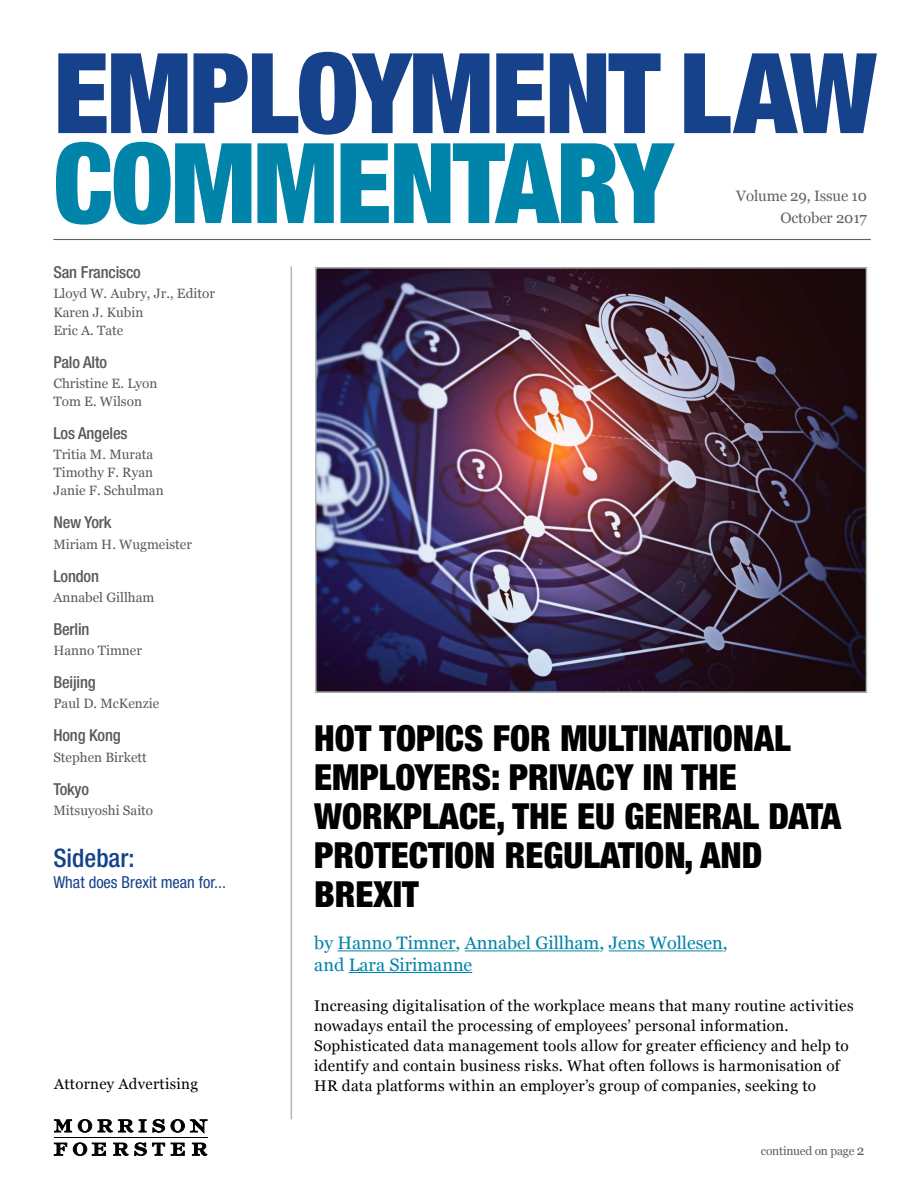
<style>
.page{position:relative;width:918px;height:1188px;background:#fff}
.page>*{position:absolute;margin:0;border:0;box-sizing:border-box;transform-origin:0 0}
.t1{font:900 condensed 111.6px "Helvetica Neue LT Std";letter-spacing:-.02em;color:#15428a}
.t2{font:900 condensed 111.6px "Helvetica Neue LT Std";letter-spacing:-.02em;color:#0084a9}
.t3{font:900 condensed 36px/39px "Helvetica Neue LT Std";color:#000}
.t4{font:500 condensed 25.5px "Helvetica Neue LT Std";color:#15428a}
.t5{font:18px/21.6px "Georgia";color:#0084a9}
.t6{font:500 condensed 16.5px "Helvetica Neue LT Std";letter-spacing:-.01em;color:#58595b}
.t7{font:condensed 16.5px "Helvetica Neue LT Std";color:#15428a}
.t8{font:15.3px/20px "Georgia";letter-spacing:.02em;color:#000}
.t9{font:15px/22.5px "Georgia";letter-spacing:-.01em;color:#5f6062;text-align:right}
.t10{font:15px "Georgia";letter-spacing:.02em;color:#000}
.t11{font:13.5px/18.1px "Georgia";color:#58595b}
.t12{font:12px "Georgia";letter-spacing:-.02em;color:#5f6062}
.s1{font-size:13.5px;color:#58595b}
</style>
<div class="page">
<hr style="left:54px;top:1137px;width:153px;height:1px;background:#000">
<svg style="left:54px;top:1119px;width:18px;height:13px"></svg>
<svg style="left:78px;top:1119px;width:14px;height:14px"></svg>
<svg style="left:98px;top:1119px;width:35px;height:13px"></svg>
<svg style="left:139px;top:1119px;width:7px;height:13px"></svg>
<svg style="left:153px;top:1119px;width:12px;height:14px"></svg>
<svg style="left:171px;top:1119px;width:36px;height:14px"></svg>
<svg style="left:54px;top:1143px;width:13px;height:13px"></svg>
<svg style="left:73px;top:1143px;width:33px;height:13px"></svg>
<svg style="left:113px;top:1143px;width:15px;height:13px"></svg>
<svg style="left:134px;top:1143px;width:31px;height:13px"></svg>
<svg style="left:171px;top:1143px;width:14px;height:13px"></svg>
<svg style="left:192px;top:1143px;width:15px;height:13px"></svg>
<hr style="left:291px;top:266px;width:1px;height:853px;background:#b6b6b7">
<hr style="left:53px;top:239px;width:818px;height:1px;background:#5f6062">
<hr style="left:338px;top:950px;width:118px;height:1px;background:#0084a9">
<hr style="left:465px;top:950px;width:135px;height:1px;background:#0084a9">
<hr style="left:609px;top:950px;width:114px;height:1px;background:#0084a9">
<hr style="left:349px;top:972px;width:123px;height:1px;background:#0084a9">
<img style="left:318px;top:270px;width:546px;height:420px">
<div style="left:315px;top:267px;width:552px;height:426px;border:2px solid #b6b6b7"></div>
<h1 class="t1" style="left:53px;top:25px;width:825px">EMPLOYMENT LAW</h1>
<h1 class="t2" style="left:53px;top:115px;width:621px">COMMENTARY</h1>
<p class="t9" style="left:736px;top:184px;width:132px">Volume 29, Issue 10<br>October 2017</p>
<p class="t6" style="left:53px;top:263px;width:89px">San Francisco</p>
<p class="t11" style="left:53px;top:285px;width:163px">Lloyd W. Aubry, Jr., Editor<br>Karen J. Kubin<br>Eric A. Tate</p>
<p class="t6" style="left:53px;top:352px;width:55px">Palo Alto</p>
<p class="t11" style="left:53px;top:374px;width:105px">Christine E. Lyon<br>Tom E. Wilson</p>
<p class="t6" style="left:53px;top:423px;width:76px">Los Angeles</p>
<p class="t11" style="left:53px;top:446px;width:112px">Tritia M. Murata<br>Timothy F. Ryan<br>Janie F. Schulman</p>
<p class="t6" style="left:53px;top:513px;width:60px">New York</p>
<p class="t11" style="left:53px;top:535px;width:140px">Miriam H. Wugmeister</p>
<p class="t6" style="left:53px;top:566px;width:47px">London</p>
<p class="t11" style="left:53px;top:588px;width:103px">Annabel Gillham</p>
<p class="t6" style="left:53px;top:619px;width:38px">Berlin</p>
<p class="t11" style="left:53px;top:642px;width:90px">Hanno Timner</p>
<p class="t6" style="left:53px;top:672px;width:44px">Beijing</p>
<p class="t11" style="left:53px;top:695px;width:107px">Paul D. McKenzie</p>
<p class="t6" style="left:53px;top:726px;width:69px">Hong Kong</p>
<p class="t11" style="left:53px;top:748px;width:95px">Stephen Birkett</p>
<p class="t6" style="left:53px;top:779px;width:37px">Tokyo</p>
<p class="t11" style="left:53px;top:801px;width:101px">Mitsuyoshi Saito</p>
<h3 class="t4" style="left:53px;top:843px;width:83px">Sidebar:</h3>
<p class="t7" style="left:53px;top:872px;width:174px">What does Brexit mean for...</p>
<p class="t10" style="left:54px;top:1075px;width:145px">Attorney Advertising</p>
<h2 class="t3" style="left:314px;top:719px;width:528px">HOT TOPICS FOR MULTINATIONAL<br>EMPLOYERS: PRIVACY IN THE<br>WORKPLACE, THE EU GENERAL DATA<br>PROTECTION REGULATION, AND<br>BREXIT</h2>
<p class="t5" style="left:314px;top:933px;width:415px">by Hanno Timner, Annabel Gillham, Jens Wollesen, and Lara Sirimanne</p>
<p class="t8" style="left:314px;top:996px;width:541px">Increasing digitalisation of the workplace means that many routine activities nowadays entail the processing of employees’ personal information.<br>Sophisticated data management tools allow for greater efficiency and help to identify and contain business risks. What often follows is harmonisation of HR data platforms within an employer’s group of companies, seeking to</p>
<p class="t12" style="left:761px;top:1143px;width:105px">continued on page <span class="s1">2</span></p>
</div>
